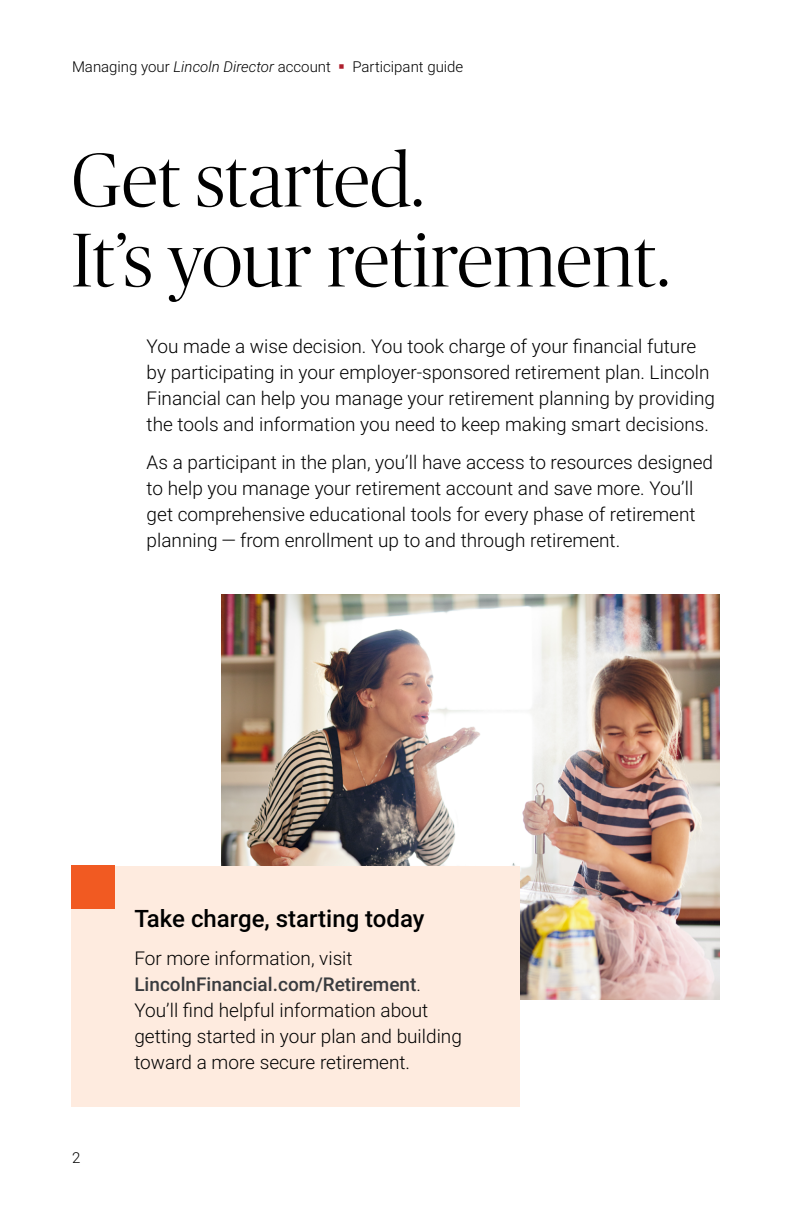
<style>
.page{position:relative;width:792px;height:1224px;background:#fff}
.page>*{position:absolute;margin:0;border:0;box-sizing:border-box;transform-origin:0 0}
.Headline{font:300 76px/80px "Publico Banner";letter-spacing:.005em;color:#000}
.Body_Copy{font:500 24px "Roboto";color:#000}
.Body_Copy-2{font:300 19px/26px "Roboto";color:#000}
.t1{font:300 15px "Roboto";color:#000}
.s1{font-style:italic}
.s2{color:#ad1f2d}
.s3{font-weight:500;color:#393b3e}
</style>
<div class="page">
<img style="left:221px;top:595px;width:499px;height:404px">
<div style="left:72px;top:866px;width:448px;height:241px;background:#feebdf"></div>
<div style="left:72px;top:866px;width:43px;height:43px;background:#f15a22"></div>
<p class="t1" style="left:72px;top:56px;width:393px">Managing your <span class="s1">Lincoln Director</span> account <span class="s2">▪</span> Participant guide</p>
<h1 class="Headline" style="left:72px;top:136px;width:599px">Get started.<br>It’s your retirement.</h1>
<p class="Body_Copy-2" style="left:147px;top:333px;width:570px">You made a wise decision. You took charge of your financial future by participating in your employer-sponsored retirement plan. Lincoln Financial can help you manage your retirement planning by providing the tools and information you need to keep making smart decisions.</p>
<p class="Body_Copy-2" style="left:147px;top:449px;width:568px">As a participant in the plan, you’ll have access to resources designed to help you manage your retirement account and save more. You’ll get comprehensive educational tools for every phase of retirement planning — from enrollment up to and through retirement.</p>
<p class="t1" style="left:72px;top:1147px;width:10px">2</p>
<p class="Body_Copy" style="left:134px;top:902px;width:292px">Take charge, starting today</p>
<p class="Body_Copy-2" style="left:134px;top:945px;width:329px">For more information, visit <span class="s3">LincolnFinancial.com/Retirement</span>.<br>You’ll find helpful information about getting started in your plan and building toward a more secure retirement.</p>
</div>
